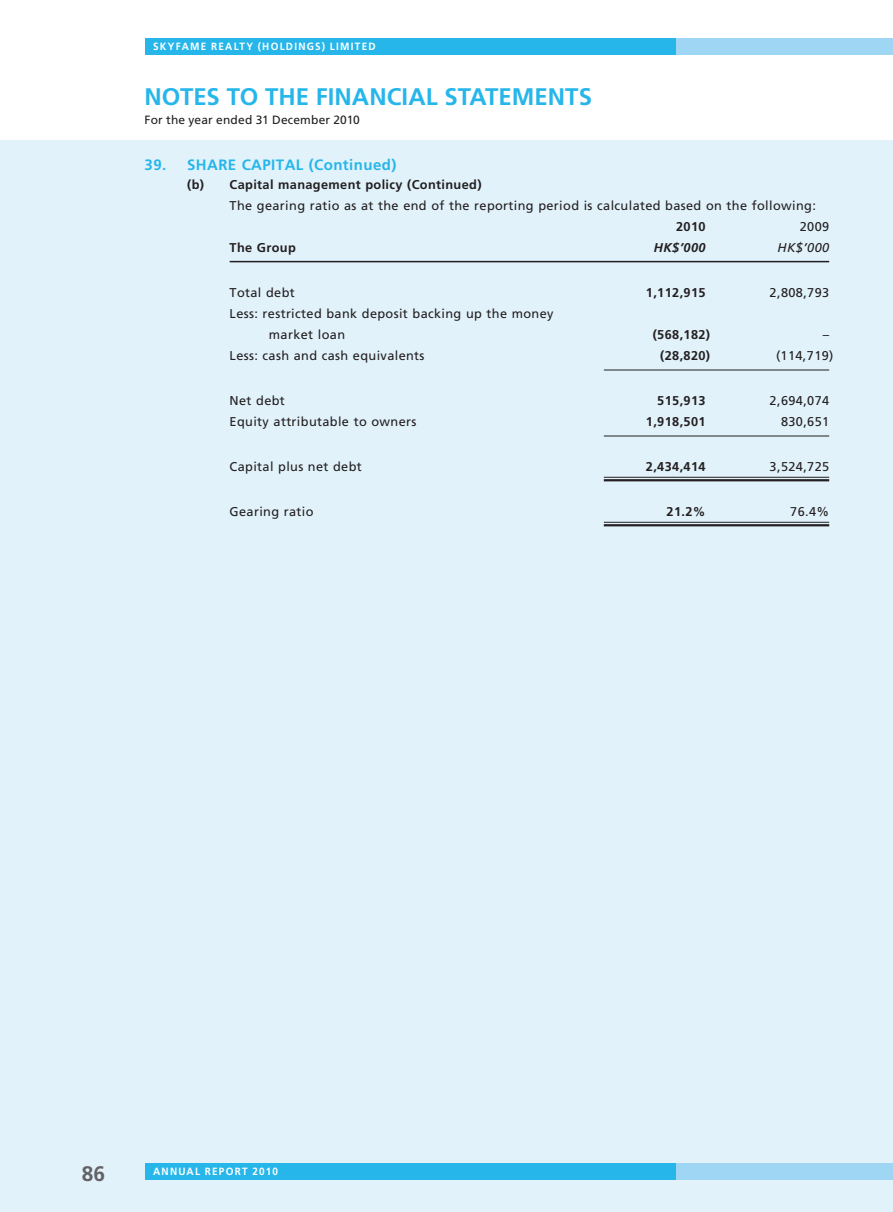
<style>
.page{position:relative;width:893px;height:1212px;background:#fff}
.page>*{position:absolute;margin:0;border:0;box-sizing:border-box;transform-origin:0 0}
.t1{font:700 24px "Frutiger LT Std";color:#26b6ea}
.t2{font:700 21px "Frutiger LT Std";color:#636366}
.t3{font:700 15px "Frutiger LT Std";letter-spacing:.03em;color:#26b6ea}
.t4{font:12.75px/21px "Frutiger LT Std";letter-spacing:.03em;color:#231f20}
.t5{font:700 12.75px "Frutiger LT Std";letter-spacing:.03em;color:#231f20}
.t6{font:italic 700 12.75px "Frutiger LT Std";color:#231f20}
.t7{font:italic 12.75px "Frutiger LT Std";color:#231f20}
.t8{font:12px "Frutiger LT Std";letter-spacing:.015em;color:#231f20}
.t9{font:700 10.5px "Frutiger LT Std";letter-spacing:.125em;color:#fff;scale:.95 1}
</style>
<div class="page">
<div style="left:0;top:140px;width:893px;height:1072px;background:#e1f2fb"></div>
<div style="left:145px;top:39px;width:748px;height:16px;background:#26b6ea"></div>
<div style="left:145px;top:1163px;width:748px;height:17px;background:#26b6ea"></div>
<div style="left:676px;top:1163px;width:217px;height:17px;background:#9fd6f4"></div>
<div style="left:676px;top:39px;width:217px;height:16px;background:#9fd6f4"></div>
<hr style="left:230px;top:261px;width:599px;height:1px;background:#231f20">
<hr style="left:604px;top:370px;width:225px;height:1px;background:#231f20">
<hr style="left:604px;top:436px;width:225px;height:1px;background:#231f20">
<hr style="left:604px;top:477px;width:225px;height:1px;background:#231f20">
<hr style="left:604px;top:479px;width:225px;height:2px;background:#231f20">
<hr style="left:604px;top:522px;width:225px;height:1px;background:#231f20">
<hr style="left:604px;top:524px;width:225px;height:2px;background:#231f20">
<p class="t9" style="left:153px;top:41px;width:236px">SKYFAME REALTY (HOLDINGS) LIMITED</p>
<h1 class="t1" style="left:145px;top:83px;width:33px">Notes</h1>
<h1 class="t1" style="left:227px;top:83px;width:54px">to the</h1>
<h1 class="t1" style="left:316px;top:83px;width:15px">financial</h1>
<h1 class="t1" style="left:444px;top:83px;width:16px">statements</h1>
<p class="t8" style="left:145px;top:113px;width:217px">For the year ended 31 December 2010</p>
<p class="t3" style="left:145px;top:156px;width:253px">39. SHARE CAPITAL (Continued)</p>
<p class="t5" style="left:187px;top:177px;width:296px">(b) Capital management policy (Continued)</p>
<p class="t4" style="left:230px;top:195px;width:588px">The gearing ratio as at the end of the reporting period is calculated based on the following:</p>
<p class="t5" style="left:676px;top:219px;width:31px">2010</p>
<p class="t4" style="left:800px;top:216px;width:31px">2009</p>
<p class="t5" style="left:230px;top:240px;width:68px">The Group</p>
<p class="t6" style="left:654px;top:240px;width:53px">HK$’000</p>
<p class="t7" style="left:777px;top:240px;width:53px">HK$’000</p>
<p class="t4" style="left:230px;top:282px;width:67px">Total debt</p>
<p class="t5" style="left:646px;top:285px;width:61px">1,112,915</p>
<p class="t4" style="left:770px;top:282px;width:61px">2,808,793</p>
<p class="t4" style="left:269px;top:303px;width:286px;text-indent:-39px">Less: restricted bank deposit backing up the money market loan</p>
<p class="t5" style="left:653px;top:327px;width:59px">(568,182)</p>
<p class="t4" style="left:823px;top:324px;width:8px">–</p>
<p class="t4" style="left:230px;top:345px;width:196px">Less: cash and cash equivalents</p>
<p class="t5" style="left:660px;top:348px;width:51px">(28,820)</p>
<p class="t4" style="left:776px;top:345px;width:59px">(114,719)</p>
<p class="t4" style="left:230px;top:390px;width:57px">Net debt</p>
<p class="t5" style="left:657px;top:393px;width:50px">515,913</p>
<p class="t4" style="left:770px;top:390px;width:61px">2,694,074</p>
<p class="t4" style="left:230px;top:411px;width:188px">Equity attributable to owners</p>
<p class="t5" style="left:646px;top:414px;width:61px">1,918,501</p>
<p class="t4" style="left:781px;top:411px;width:50px">830,651</p>
<p class="t4" style="left:230px;top:456px;width:134px">Capital plus net debt</p>
<p class="t5" style="left:646px;top:459px;width:61px">2,434,414</p>
<p class="t4" style="left:770px;top:456px;width:61px">3,524,725</p>
<p class="t4" style="left:230px;top:501px;width:85px">Gearing ratio</p>
<p class="t5" style="left:666px;top:504px;width:40px">21.2%</p>
<p class="t4" style="left:790px;top:501px;width:40px">76.4%</p>
<h2 class="t2" style="left:82px;top:1161px;width:25px">86</h2>
<p class="t9" style="left:153px;top:1165px;width:133px">ANNUAL REPORT 2010</p>
</div>
